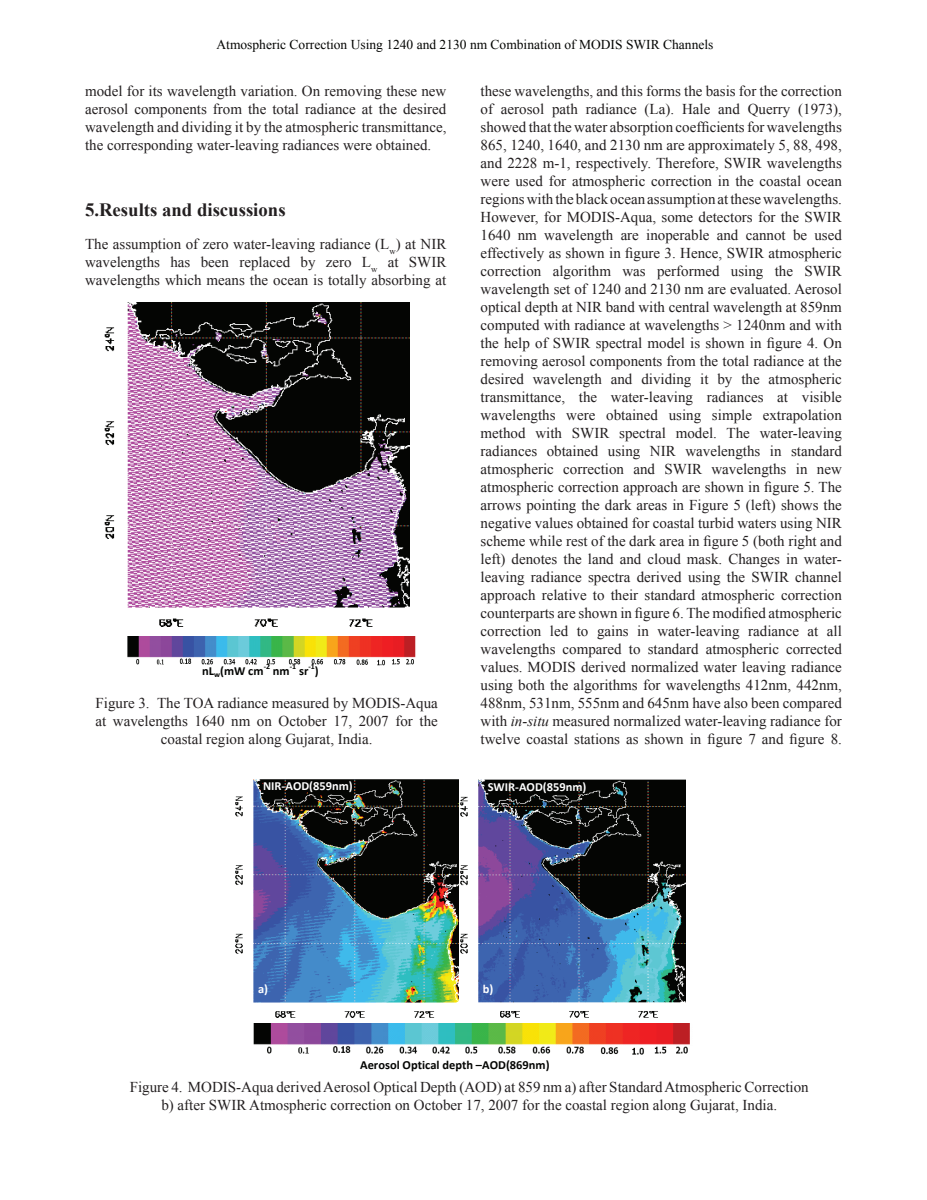
<style>
.page{position:relative;width:927px;height:1200px;background:#fff}
.page>*{position:absolute;margin:0;border:0;box-sizing:border-box;transform-origin:0 0}
.t1{font:700 18.75px "Times New Roman";color:#231f20}
.t2{font:15px/18px "Times New Roman";color:#231f20;text-align:justify}
.t3{font:13.5px "Times New Roman";color:#040503}
.t4{font:700 12.3px "Calibri";color:#040503}
.t5{font:700 12.3px "Calibri";color:#fff}
.t6{font:700 7.95px "Calibri";color:#040503}
.s1{font-style:italic}
</style>
<div class="page">
<img style="left:104px;top:302px;width:305px;height:324px">
<img style="left:127px;top:636px;width:289px;height:30px">
<img style="left:235px;top:779px;width:224px;height:238px">
<img style="left:460px;top:779px;width:225px;height:239px">
<img style="left:253px;top:1023px;width:437px;height:32px">
<p class="t3" style="left:217px;top:35px;width:498px">Atmospheric Correction Using 1240 and 2130 nm Combination of MODIS SWIR Channels</p>
<p class="t2" style="left:85px;top:81px;width:363px">model for its wavelength variation. On removing these new aerosol components from the total radiance at the desired wavelength and dividing it by the atmospheric transmittance, the corresponding water-leaving radiances were obtained.</p>
<p class="t2" style="left:480px;top:81px;width:363px">these wavelengths, and this forms the basis for the correction of aerosol path radiance (La). Hale and Querry (1973), showed that the water absorption coefficients for wavelengths 865, 1240, 1640, and 2130 nm are approximately 5, 88, 498, and 2228 m-1, respectively. Therefore, SWIR wavelengths were used for atmospheric correction in the coastal ocean regions with the black ocean assumption at these wavelengths.<br>However, for MODIS-Aqua, some detectors for the SWIR 1640 nm wavelength are inoperable and cannot be used effectively as shown in figure 3. Hence, SWIR atmospheric correction algorithm was performed using the SWIR wavelength set of 1240 and 2130 nm are evaluated. Aerosol optical depth at NIR band with central wavelength at 859nm computed with radiance at wavelengths &gt; 1240nm and with the help of SWIR spectral model is shown in figure 4. On removing aerosol components from the total radiance at the desired wavelength and dividing it by the atmospheric transmittance, the water-leaving radiances at visible wavelengths were obtained using simple extrapolation method with SWIR spectral model. The water-leaving radiances obtained using NIR wavelengths in standard atmospheric correction and SWIR wavelengths in new atmospheric correction approach are shown in figure 5. The arrows pointing the dark areas in Figure 5 (left) shows the negative values obtained for coastal turbid waters using NIR scheme while rest of the dark area in figure 5 (both right and left) denotes the land and cloud mask. Changes in water&shy;leaving radiance spectra derived using the SWIR channel approach relative to their standard atmospheric correction counterparts are shown in figure 6. The modified atmospheric correction led to gains in water-leaving radiance at all wavelengths compared to standard atmospheric corrected values. MODIS derived normalized water leaving radiance using both the algorithms for wavelengths 412nm, 442nm, 488nm, 531nm, 555nm and 645nm have also been compared with <span class="s1">in-situ</span> measured normalized water-leaving radiance for twelve coastal stations as shown in figure 7 and figure 8.</p>
<p class="t1" style="left:85px;top:196px;width:202px">5.Results and discussions</p>
<p class="t2" style="left:85px;top:234px;width:363px">The assumption of zero water-leaving radiance (L<sub>w</sub>) at NIR wavelengths has been replaced by zero L<sub>w</sub> at SWIR wavelengths which means the ocean is totally absorbing at</p>
<p class="t4" style="left:202px;top:663px;width:63px">nL<sub>w</sub>(mW cm</p>
<p class="t6" style="left:264px;top:661px;width:8px">-2</p>
<p class="t6" style="left:290px;top:661px;width:8px">-1</p>
<p class="t6" style="left:308px;top:661px;width:8px">-1</p>
<p class="t4" style="left:315px;top:663px;width:5px">)</p>
<p class="t4" style="left:273px;top:663px;width:18px">nm</p>
<p class="t4" style="left:299px;top:663px;width:11px">sr</p>
<p class="t2" style="left:96px;top:693px;width:344px;text-align:center">Figure 3. The TOA radiance measured by MODIS-Aqua at wavelengths 1640 nm on October 17, 2007 for the coastal region along Gujarat, India.</p>
<p class="t5" style="left:263px;top:777px;width:91px">NIR-AOD(859nm)</p>
<p class="t5" style="left:488px;top:778px;width:100px">SWIR-AOD(859nm)</p>
<p class="t5" style="left:258px;top:981px;width:12px">a)</p>
<p class="t5" style="left:483px;top:981px;width:12px">b)</p>
<p class="t4" style="left:360px;top:1056px;width:191px">Aerosol Optical depth –AOD(869nm)</p>
<p class="t2" style="left:130px;top:1077px;width:680px;text-align:center">Figure 4. MODIS-Aqua derived Aerosol Optical Depth (AOD) at 859 nm a) after Standard Atmospheric Correction b) after SWIR Atmospheric correction on October 17, 2007 for the coastal region along Gujarat, India.</p>
</div>
